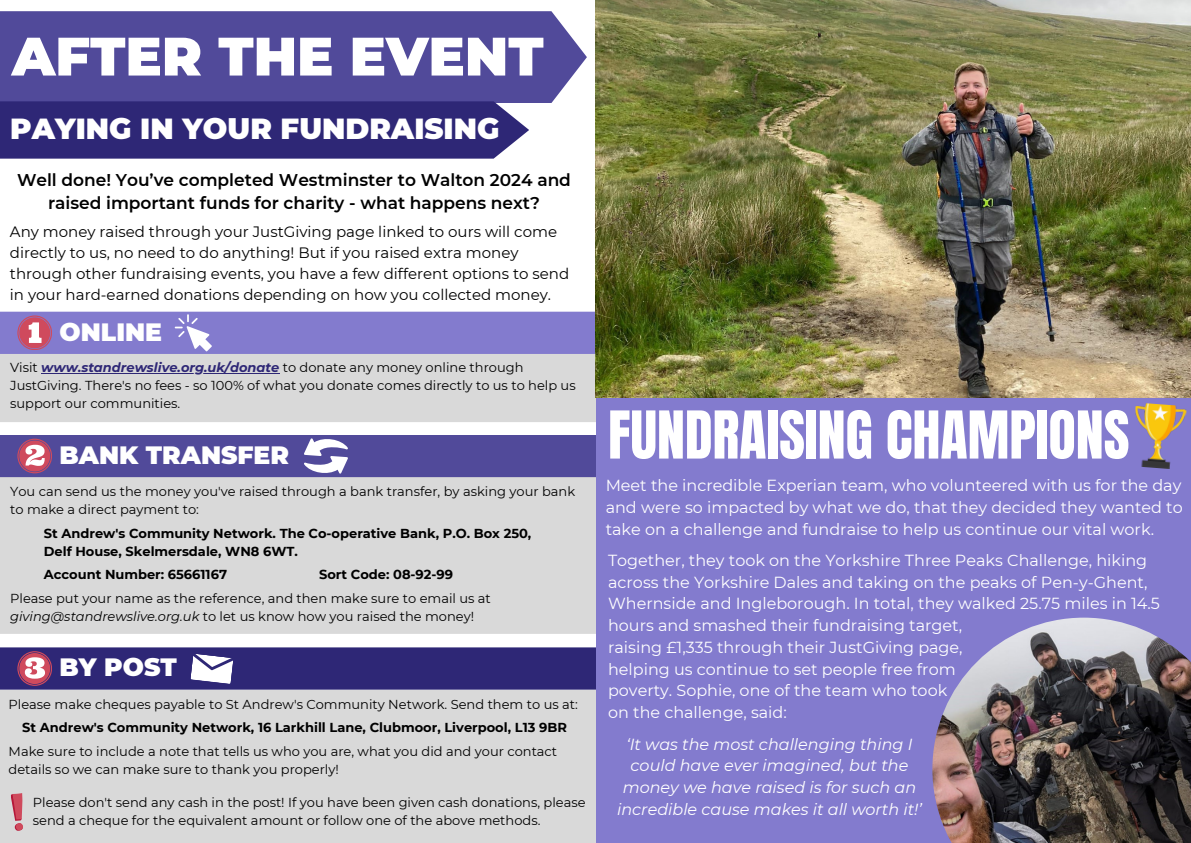
<style>
.page{position:relative;width:1191px;height:843px;background:#fff}
.page>*{position:absolute;margin:0;border:0;box-sizing:border-box;transform-origin:0 0}
.t1{font:56px "Anton";color:#fff}
.t2{font:900 54px "Montserrat";color:#fff}
.t3{font:900 29px "Montserrat";color:#fff}
.t4{font:900 25px "Montserrat";color:#fff}
.t5{font:600 17px/23.2px "Montserrat";color:#000;text-align:center}
.t6{font:16px/21.8px "Montserrat";color:#fff;text-align:justify}
.t7{font:italic 16px/21.8px "Montserrat";color:#fff;text-align:center}
.t8{font:15px/21px "Montserrat";color:#000}
.t9{font:13px/18px "Montserrat";color:#000}
.t10{font:700 13px/18px "Montserrat";color:#000}
.s1{font-weight:700;font-style:italic;color:#2e2776}
.s2{font-style:italic}
</style>
<div class="page">
<div style="left:0;top:477px;width:595px;height:156px;background:#d9d9d9"></div>
<div style="left:0;top:689px;width:595px;height:153px;background:#d9d9d9"></div>
<div style="left:0;top:354px;width:595px;height:68px;background:#d9d9d9"></div>
<div style="left:0;top:11px;width:587px;height:92px;background:#514a9a"></div>
<svg style="left:10px;top:792px;width:15px;height:39px"></svg>
<svg style="left:0;top:311px;width:595px;height:43px;background:#8a7fcc"></svg>
<svg style="left:0;top:435px;width:595px;height:42px;background:#5b519c"></svg>
<svg style="left:0;top:647px;width:595px;height:42px;background:#3d347d"></svg>
<div style="left:0;top:101px;width:529px;height:58px;background:#2e2776"></div>
<div style="left:595px;top:313px;width:595px;height:529px;background:#837bce"></div>
<img style="left:595px;top:0;width:595px;height:397px">
<img style="left:1135px;top:403px;width:51px;height:66px">
<img style="left:932px;top:617px;width:258px;height:225px">
<hr style="left:41px;top:372px;width:238px;height:1px;background:#2e2776">
<h2 class="t2" style="left:12px;top:23px;width:533px">AFTER THE EVENT</h2>
<h3 class="t3" style="left:10px;top:111px;width:490px">PAYING IN YOUR FUNDRAISING</h3>
<h3 class="t5" style="left:17px;top:168px;width:555px">Well done! You’ve completed Westminster to Walton 2024 and raised important funds for charity - what happens next?</h3>
<p class="t8" style="left:10px;top:221px;width:560px">Any money raised through your JustGiving page linked to ours will come directly to us, no need to do anything! But if you raised extra money through other fundraising events, you have a few different options to send in your hard-earned donations depending on how you collected money.</p>
<h3 class="t4" style="left:60px;top:316px;width:104px">ONLINE</h3>
<p class="t9" style="left:10px;top:358px;width:567px">Visit <span class="s1">www.standrewslive.org.uk/donate</span> to donate any money online through<br>JustGiving. There's no fees - so 100% of what you donate comes directly to us to help us support our communities.</p>
<h3 class="t4" style="left:60px;top:439px;width:231px">BANK TRANSFER</h3>
<p class="t9" style="left:10px;top:482px;width:566px">You can send us the money you've raised through a bank transfer, by asking your bank to make a direct payment to:</p>
<p class="t10" style="left:44px;top:524px;width:489px">St Andrew's Community Network. The Co-operative Bank, P.O. Box 250,<br>Delf House, Skelmersdale, WN8 6WT.</p>
<p class="t9" style="left:10px;top:589px;width:482px">Please put your name as the reference, and then make sure to email us at <span class="s2">giving@standrewslive.org.uk</span> to let us know how you raised the money!</p>
<p class="t10" style="left:44px;top:565px;width:185px">Account Number: 65661167</p>
<p class="t10" style="left:319px;top:565px;width:135px">Sort Code: 08-92-99</p>
<h3 class="t4" style="left:60px;top:652px;width:119px">BY POST</h3>
<p class="t9" style="left:9px;top:694px;width:570px">Please make cheques payable to St Andrew's Community Network. Send them to us at:</p>
<p class="t10" style="left:22px;top:718px;width:546px">St Andrew's Community Network, 16 Larkhill Lane, Clubmoor, Liverpool, L13 9BR</p>
<p class="t9" style="left:9px;top:742px;width:550px">Make sure to include a note that tells us who you are, what you did and your contact details so we can make sure to thank you properly!</p>
<p class="t9" style="left:33px;top:793px;width:554px">Please don't send any cash in the post! If you have been given cash donations, please send a cheque for the equivalent amount or follow one of the above methods.</p>
<h1 class="t1" style="left:608px;top:394px;width:523px">FUNDRAISING CHAMPIONS</h1>
<p class="t6" style="left:605px;top:474px;width:578px">Meet the incredible Experian team, who volunteered with us for the day and were so impacted by what we do, that they decided they wanted to take on a challenge and fundraise to help us continue our vital work.</p>
<p class="t6" style="left:608px;top:549px;width:553px;text-align:left">Together, they took on the Yorkshire Three Peaks Challenge, hiking across the Yorkshire Dales and taking on the peaks of Pen-y-Ghent, Whernside and Ingleborough. In total, they walked 25.75 miles in 14.5 hours and smashed their fundraising target,<br>raising £1,335 through their JustGiving page,<br>helping us continue to set people free from<br>poverty. Sophie, one of the team who took<br>on the challenge, said:</p>
<p class="t7" style="left:617px;top:732px;width:306px">‘It was the most challenging thing I could have ever imagined, but the money we have raised is for such an incredible cause makes it all worth it!’</p>
</div>
